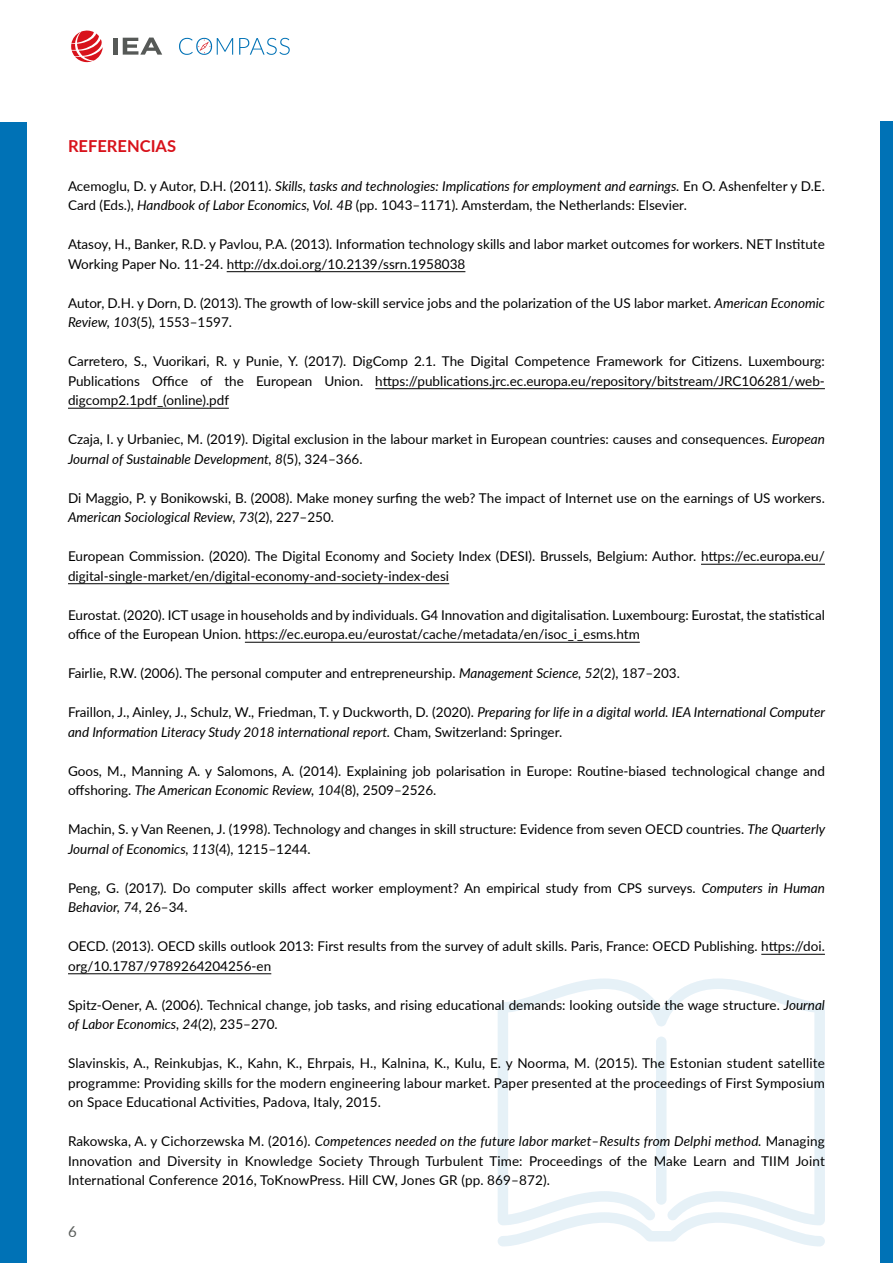
<style>
.page{position:relative;width:893px;height:1263px;background:#fff}
.page>*{position:absolute;margin:0;border:0;box-sizing:border-box;transform-origin:0 0}
.t1{font:700 16.5px "Lato";color:#d8121b}
.t2{font:15px "Lato";color:#595c5a}
.t3{font:13.5px/19.5px "Lato";color:#000}
.t4{font:italic 13.5px/19.5px "Lato";color:#000}
.s1{font-style:italic}
.s2{font-style:normal}
</style>
<div class="page">
<div style="left:0;top:122px;width:27px;height:1141px;background:#0072b6"></div>
<svg style="left:71px;top:30px;width:32px;height:32px"></svg>
<div style="left:113px;top:38px;width:5px;height:17px;background:#565957"></div>
<svg style="left:123px;top:38px;width:39px;height:17px"></svg>
<svg style="left:239px;top:38px;width:51px;height:17px"></svg>
<svg style="left:179px;top:38px;width:54px;height:17px"></svg>
<div style="left:880px;top:122px;width:13px;height:1141px;background:#0072b6"></div>
<svg style="left:498px;top:978px;width:327px;height:234px"></svg>
<svg style="left:498px;top:1212px;width:327px;height:34px"></svg>
<hr style="left:227px;top:271px;width:238px;height:1px;background:#000">
<hr style="left:375px;top:388px;width:450px;height:1px;background:#000">
<hr style="left:68px;top:408px;width:161px;height:1px;background:#000">
<hr style="left:701px;top:564px;width:124px;height:1px;background:#000">
<hr style="left:68px;top:583px;width:381px;height:1px;background:#000">
<hr style="left:245px;top:642px;width:395px;height:1px;background:#000">
<hr style="left:761px;top:954px;width:64px;height:1px;background:#000">
<hr style="left:68px;top:973px;width:203px;height:1px;background:#000">
<p class="t1" style="left:68px;top:133px;width:110px">REFERENCIAS</p>
<p class="t3" style="left:68px;top:175px;width:758px">Acemoglu, D. y Autor, D.H. (2011). <span class="s1">Skills, tasks and technologies: Implications for employment and earnings.</span> En O. Ashenfelter y D.E.<br>Card (Eds.), <span class="s1">Handbook of Labor Economics, Vol. 4B</span> (pp. 1043–1171). Amsterdam, the Netherlands: Elsevier.</p>
<p class="t3" style="left:68px;top:234px;width:758px">Atasoy, H., Banker, R.D. y Pavlou, P.A. (2013). Information technology skills and labor market outcomes for workers. NET Institute<br>Working Paper No. 11-24. http://dx.doi.org/10.2139/ssrn.1958038</p>
<p class="t3" style="left:68px;top:292px;width:758px">Autor, D.H. y Dorn, D. (2013). The growth of low-skill service jobs and the polarization of the US labor market. <span class="s1">American Economic<br>Review, 103</span>(5), 1553–1597.</p>
<p class="t3" style="left:68px;top:351px;width:758px;text-align:justify">Carretero, S., Vuorikari, R. y Punie, Y. (2017). DigComp 2.1. The Digital Competence Framework for Citizens. Luxembourg:<br>Publications Office of the European Union. https://publications.jrc.ec.europa.eu/repository/bitstream/JRC106281/web&shy;digcomp2.1pdf_(online).pdf</p>
<p class="t3" style="left:68px;top:429px;width:758px">Czaja, I. y Urbaniec, M. (2019). Digital exclusion in the labour market in European countries: causes and consequences. <span class="s1">European<br>Journal of Sustainable Development, 8</span>(5), 324–366.</p>
<p class="t3" style="left:68px;top:487px;width:758px">Di Maggio, P. y Bonikowski, B. (2008). Make money surfing the web? The impact of Internet use on the earnings of US workers.<br><span class="s1">American Sociological Review, 73</span>(2), 227–250.</p>
<p class="t3" style="left:68px;top:546px;width:758px">European Commission. (2020). The Digital Economy and Society Index (DESI). Brussels, Belgium: Author. https://ec.europa.eu/ digital-single-market/en/digital-economy-and-society-index-desi</p>
<p class="t3" style="left:68px;top:604px;width:758px">Eurostat. (2020). ICT usage in households and by individuals. G4 Innovation and digitalisation. Luxembourg: Eurostat, the statistical office of the European Union. https://ec.europa.eu/eurostat/cache/metadata/en/isoc_i_esms.htm</p>
<p class="t3" style="left:68px;top:663px;width:613px">Fairlie, R.W. (2006). The personal computer and entrepreneurship. <span class="s1">Management Science, 52</span>(2), 187–203.</p>
<p class="t4" style="left:68px;top:702px;width:759px"><span class="s2">Fraillon, J., Ainley, J., Schulz, W., Friedman, T. y Duckworth, D. (2020).</span> Preparing for life in a digital world. IEA International Computer and Information Literacy Study 2018 international report. <span class="s2">Cham, Switzerland: Springer.</span></p>
<p class="t3" style="left:68px;top:760px;width:758px">Goos, M., Manning A. y Salomons, A. (2014). Explaining job polarisation in Europe: Routine-biased technological change and offshoring. <span class="s1">The American Economic Review, 104</span>(8), 2509–2526.</p>
<p class="t3" style="left:68px;top:819px;width:759px">Machin, S. y Van Reenen, J. (1998). Technology and changes in skill structure: Evidence from seven OECD countries. <span class="s1">The Quarterly<br>Journal of Economics, 113</span>(4), 1215–1244.</p>
<p class="t3" style="left:68px;top:877px;width:758px">Peng, G. (2017). Do computer skills affect worker employment? An empirical study from CPS surveys. <span class="s1">Computers in Human<br>Behavior, 74,</span> 26–34.</p>
<p class="t3" style="left:68px;top:936px;width:758px">OECD. (2013). OECD skills outlook 2013: First results from the survey of adult skills. Paris, France: OECD Publishing. https://doi. org/10.1787/9789264204256-en</p>
<p class="t3" style="left:68px;top:994px;width:758px">Spitz-Oener, A. (2006). Technical change, job tasks, and rising educational demands: looking outside the wage structure. <span class="s1">Journal of Labor Economics, 24</span>(2), 235–270.</p>
<p class="t3" style="left:68px;top:1053px;width:758px;text-align:justify">Slavinskis, A., Reinkubjas, K., Kahn, K., Ehrpais, H., Kalnina, K., Kulu, E. y Noorma, M. (2015). The Estonian student satellite programme: Providing skills for the modern engineering labour market. Paper presented at the proceedings of First Symposium on Space Educational Activities, Padova, Italy, 2015.</p>
<p class="t3" style="left:68px;top:1131px;width:758px;text-align:justify">Rakowska, A. y Cichorzewska M. (2016). <span class="s1">Competences needed on the future labor market–Results from Delphi method.</span> Managing Innovation and Diversity in Knowledge Society Through Turbulent Time: Proceedings of the Make Learn and TIIM Joint International Conference 2016, ToKnowPress. Hill CW, Jones GR (pp. 869–872).</p>
<p class="t2" style="left:68px;top:1221px;width:10px">6</p>
</div>
